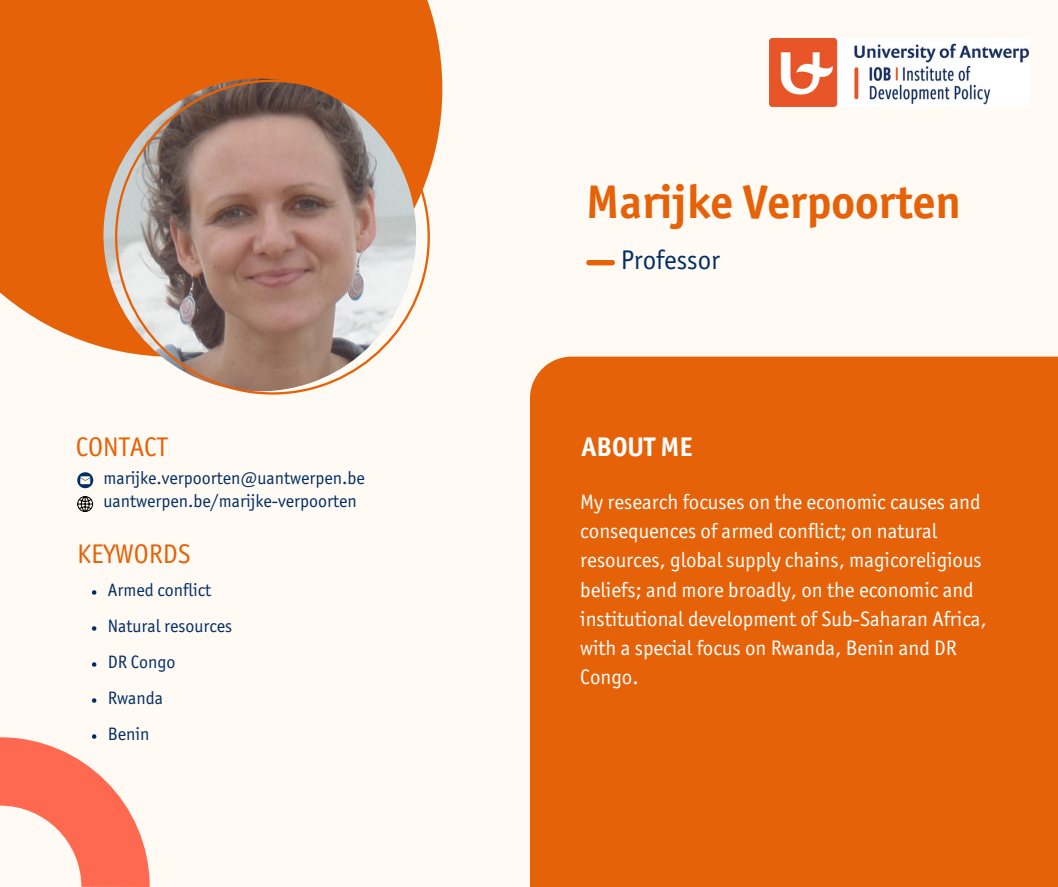
<style>
.page{position:relative;width:1058px;height:887px;background:#fff}
.page>*{position:absolute;margin:0;border:0;box-sizing:border-box;transform-origin:0 0}
.t1{font:700 47.25px "Officina Sans ITC Std";color:#e66208}
.t2{font:27px "Officina Sans ITC Std";color:#e66208}
.t3{font:27px "Officina Sans ITC Std";color:#002e65}
.t4{font:700 27px "Officina Sans ITC Std";color:#fff}
.t5{font:21px/29.2px "Officina Sans ITC Std";color:#fff}
.t6{font:18px/36px "Officina Sans ITC Std";color:#002e65}
</style>
<div class="page">
<div style="left:0;top:0;width:1058px;height:886px;background:#fffaf4"></div>
<div style="left:530px;top:356px;width:528px;height:530px;background:#e66208"></div>
<svg style="left:77px;top:472px;width:16px;height:16px"></svg>
<img style="left:769px;top:39px;width:260px;height:67px">
<svg style="left:77px;top:496px;width:16px;height:16px"></svg>
<svg style="left:92px;top:590px;width:4px;height:4px"></svg>
<svg style="left:92px;top:626px;width:4px;height:4px"></svg>
<svg style="left:92px;top:662px;width:4px;height:4px"></svg>
<svg style="left:92px;top:698px;width:4px;height:4px"></svg>
<svg style="left:0;top:734px;width:150px;height:152px"></svg>
<svg style="left:586px;top:260px;width:29px;height:5px"></svg>
<div style="left:0;top:0;width:442px;height:357px;background:#e66208"></div>
<svg style="left:115px;top:80px;width:315px;height:314px"></svg>
<p class="t2" style="left:76px;top:436px;width:93px">CONTACT</p>
<p class="t6" style="left:103px;top:461px;width:263px">marijke.verpoorten@uantwerpen.be</p>
<p class="t6" style="left:103px;top:484px;width:255px">uantwerpen.be/marijke-verpoorten</p>
<p class="t2" style="left:77px;top:543px;width:115px">KEYWORDS</p>
<p class="t6" style="left:108px;top:573px;width:126px">Armed conflict<br>Natural resources<br>DR Congo<br>Rwanda<br>Benin</p>
<h1 class="t1" style="left:586px;top:184px;width:376px">Marijke Verpoorten</h1>
<p class="t3" style="left:620px;top:249px;width:101px">Professor</p>
<p class="t4" style="left:581px;top:436px;width:113px">ABOUT ME</p>
<p class="t5" style="left:580px;top:489px;width:408px">My research focuses on the economic causes and consequences of armed conflict; on natural resources, global supply chains, magicoreligious beliefs; and more broadly, on the economic and institutional development of Sub-Saharan Africa, with a special focus on Rwanda, Benin and DR Congo.</p>
</div>
